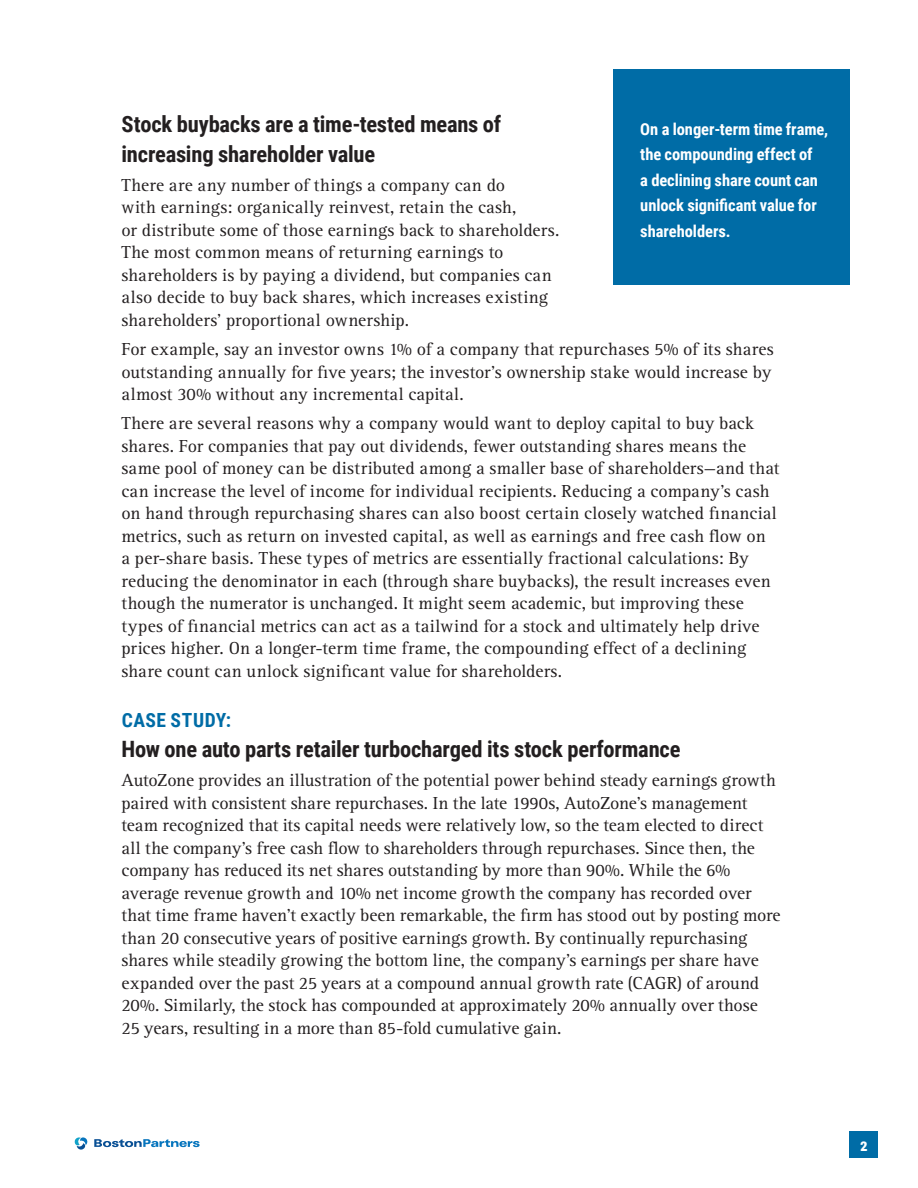
<style>
.page{position:relative;width:918px;height:1188px;background:#fff}
.page>*{position:absolute;margin:0;border:0;box-sizing:border-box;transform-origin:0 0}
.t1{font:700 22.5px/30px "Roboto Condensed";letter-spacing:-.01em;color:#231f20}
.t2{font:700 19.5px "Roboto Condensed";letter-spacing:.03em;color:#006ca6}
.t3{font:18px/22.5px "Rotis Serif Std";letter-spacing:.005em;color:#231f20}
.t4{font:700 16.5px/25.5px "Roboto Condensed";letter-spacing:-.005em;color:#fff}
.t5{font:13.5px "Peridot PE Variable";color:#fff}
</style>
<div class="page">
<div style="left:850px;top:1131px;width:28px;height:27px;background:#006ca6"></div>
<svg style="left:94px;top:1139px;width:106px;height:8px"></svg>
<svg style="left:75px;top:1137px;width:13px;height:12px"></svg>
<div style="left:613px;top:69px;width:237px;height:216px;background:#006ca6"></div>
<p class="t1" style="left:122px;top:108px;width:381px">Stock buybacks are a time-tested means of increasing shareholder value</p>
<p class="t3" style="left:122px;top:174px;width:439px">There are any number of things a company can do<br>with earnings: organically reinvest, retain the cash,<br>or distribute some of those earnings back to shareholders.<br>The most common means of returning earnings to shareholders is by paying a dividend, but companies can also decide to buy back shares, which increases existing shareholders’ proportional ownership.</p>
<p class="t3" style="left:122px;top:338px;width:654px">For example, say an investor owns 1% of a company that repurchases 5% of its shares outstanding annually for five years; the investor’s ownership stake would increase by almost 30% without any incremental capital.</p>
<p class="t3" style="left:122px;top:413px;width:659px">There are several reasons why a company would want to deploy capital to buy back shares. For companies that pay out dividends, fewer outstanding shares means the same pool of money can be distributed among a smaller base of shareholders—and that can increase the level of income for individual recipients. Reducing a company’s cash on hand through repurchasing shares can also boost certain closely watched financial metrics, such as return on invested capital, as well as earnings and free cash flow on<br>a per-share basis. These types of metrics are essentially fractional calculations: By reducing the denominator in each (through share buybacks), the result increases even though the numerator is unchanged. It might seem academic, but improving these types of financial metrics can act as a tailwind for a stock and ultimately help drive prices higher. On a longer-term time frame, the compounding effect of a declining share count can unlock significant value for shareholders.</p>
<p class="t2" style="left:122px;top:706px;width:111px">CASE STUDY:</p>
<p class="t1" style="left:122px;top:733px;width:560px">How one auto parts retailer turbocharged its stock performance</p>
<p class="t3" style="left:122px;top:770px;width:661px">AutoZone provides an illustration of the potential power behind steady earnings growth paired with consistent share repurchases. In the late 1990s, AutoZone’s management team recognized that its capital needs were relatively low, so the team elected to direct all the company’s free cash flow to shareholders through repurchases. Since then, the company has reduced its net shares outstanding by more than 90%. While the 6% average revenue growth and 10% net income growth the company has recorded over that time frame haven’t exactly been remarkable, the firm has stood out by posting more than 20 consecutive years of positive earnings growth. By continually repurchasing shares while steadily growing the bottom line, the company’s earnings per share have expanded over the past 25 years at a compound annual growth rate (CAGR) of around 20%. Similarly, the stock has compounded at approximately 20% annually over those<br>25 years, resulting in a more than 85-fold cumulative gain.</p>
<p class="t4" style="left:640px;top:116px;width:189px">On a longer-term time frame, the compounding effect of<br>a declining share count can unlock significant value for shareholders.</p>
<p class="t5" style="left:861px;top:1136px;width:8px">2</p>
</div>
